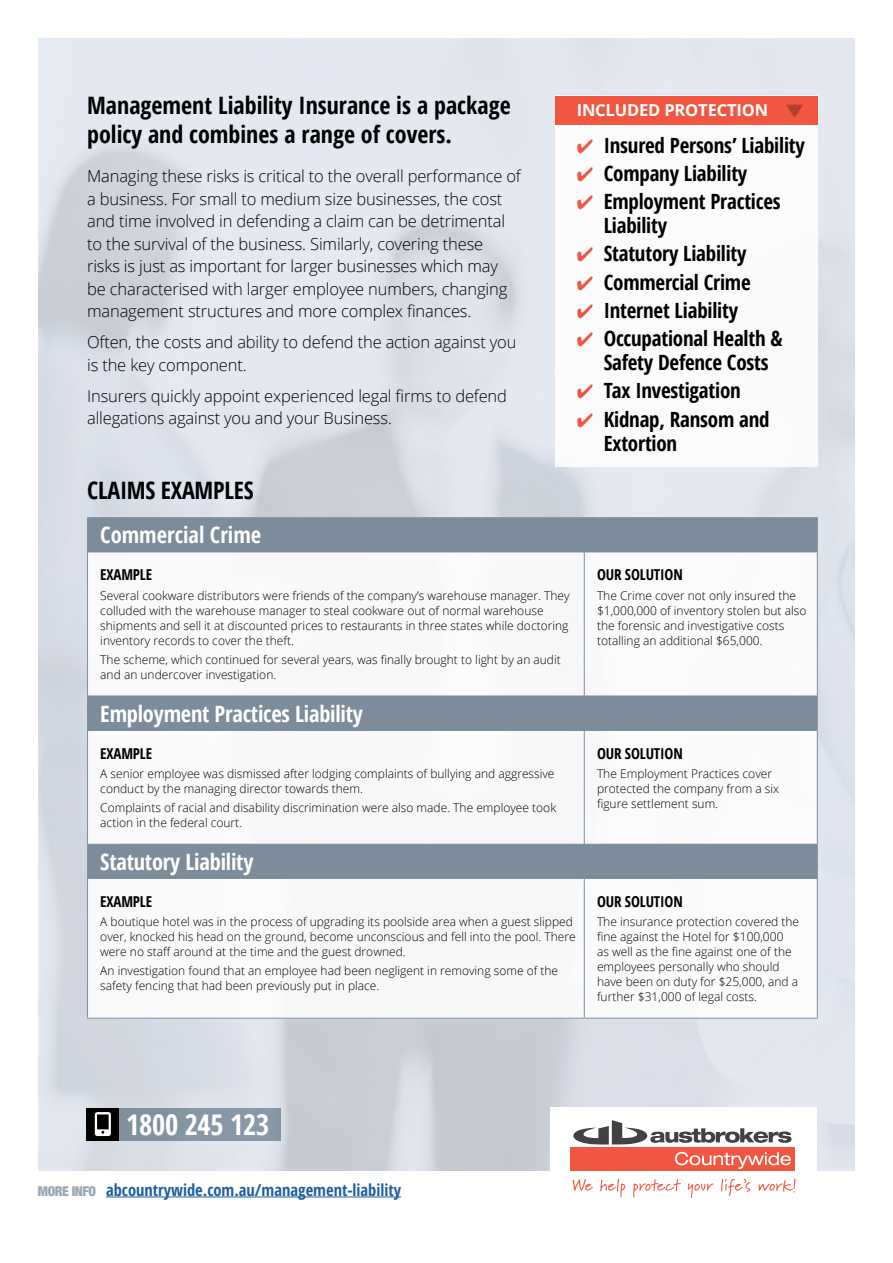
<style>
.page{position:relative;width:893px;height:1263px;background:#fff}
.page>*{position:absolute;margin:0;border:0;box-sizing:border-box;transform-origin:0 0}
.t1{font:700 condensed 28.5px "Open Sans";letter-spacing:-.01em;color:#fff}
.t2{font:700 condensed 24px/28.5px "Open Sans";color:#000}
.t3{font:700 condensed 22.5px "Open Sans";letter-spacing:-.01em;color:#fff}
.t4{font:700 condensed 21px/24px "Open Sans";letter-spacing:-.01em;color:#000}
.t5{font:300 16.5px/22.5px "Open Sans";letter-spacing:-.01em;color:#000}
.t6{font:700 condensed 16.5px "Open Sans";color:#215e9e}
.t7{font:700 16.5px "Open Sans";letter-spacing:-.01em;color:#fff}
.t8{font:700 condensed 15px "Open Sans";letter-spacing:-.01em;color:#000}
.t9{font:300 12px/15px "Open Sans";color:#000}
.s1{color:#f15641}
.s2{font-family:"Helvetica Neue";font-weight:900;font-size:13.5px;color:#99a9b3}
</style>
<div class="page">
<img style="left:38px;top:38px;width:817px;height:1132px">
<div style="left:119px;top:1108px;width:161px;height:32px;background:#8697a6"></div>
<div style="left:87px;top:522px;width:731px;height:497px;background:#fff"></div>
<div style="left:556px;top:96px;width:262px;height:371px;background:#fff"></div>
<div style="left:556px;top:96px;width:262px;height:28px;background:#f15641"></div>
<svg style="left:786px;top:105px;width:17px;height:13px"></svg>
<div style="left:550px;top:1107px;width:266px;height:83px;background:#fff"></div>
<div style="left:571px;top:1147px;width:224px;height:23px;background:#f15641"></div>
<svg style="left:573px;top:1120px;width:218px;height:24px"></svg>
<svg style="left:675px;top:1152px;width:116px;height:17px"></svg>
<svg style="left:572px;top:1179px;width:21px;height:12px"></svg>
<svg style="left:600px;top:1179px;width:25px;height:18px"></svg>
<svg style="left:758px;top:1179px;width:37px;height:13px"></svg>
<svg style="left:633px;top:1179px;width:48px;height:18px"></svg>
<svg style="left:688px;top:1183px;width:26px;height:15px"></svg>
<svg style="left:721px;top:1178px;width:29px;height:18px"></svg>
<div style="left:86px;top:1108px;width:33px;height:32px;background:#000"></div>
<svg style="left:95px;top:1112px;width:16px;height:24px"></svg>
<hr style="left:106px;top:1196px;width:295px;height:1px;background:#215e9e">
<svg style="left:88px;top:518px;width:729px;height:360px"></svg>
<div style="left:88px;top:696px;width:729px;height:34px;background:#7c8c9a"></div>
<hr style="left:87px;top:517px;width:497px;height:1px;background:#7c8c9a">
<hr style="left:87px;top:518px;width:1px;height:34px;background:#7c8c9a">
<hr style="left:584px;top:517px;width:234px;height:1px;background:#7c8c9a">
<hr style="left:817px;top:518px;width:1px;height:34px;background:#7c8c9a">
<hr style="left:87px;top:552px;width:497px;height:1px;background:#7c8c9a">
<hr style="left:87px;top:552px;width:1px;height:144px;background:#7c8c9a">
<hr style="left:584px;top:552px;width:234px;height:1px;background:#7c8c9a">
<hr style="left:584px;top:552px;width:1px;height:144px;background:#7c8c9a">
<hr style="left:817px;top:552px;width:1px;height:144px;background:#7c8c9a">
<hr style="left:87px;top:696px;width:1px;height:34px;background:#7c8c9a">
<hr style="left:817px;top:696px;width:1px;height:34px;background:#7c8c9a">
<hr style="left:87px;top:730px;width:497px;height:1px;background:#7c8c9a">
<hr style="left:87px;top:730px;width:1px;height:114px;background:#7c8c9a">
<hr style="left:584px;top:730px;width:234px;height:1px;background:#7c8c9a">
<hr style="left:584px;top:730px;width:1px;height:114px;background:#7c8c9a">
<hr style="left:817px;top:730px;width:1px;height:114px;background:#7c8c9a">
<hr style="left:87px;top:844px;width:497px;height:1px;background:#7c8c9a">
<hr style="left:87px;top:844px;width:1px;height:34px;background:#7c8c9a">
<hr style="left:584px;top:844px;width:234px;height:1px;background:#7c8c9a">
<hr style="left:817px;top:844px;width:1px;height:34px;background:#7c8c9a">
<hr style="left:87px;top:878px;width:497px;height:1px;background:#7c8c9a">
<hr style="left:87px;top:879px;width:1px;height:139px;background:#7c8c9a">
<hr style="left:584px;top:878px;width:234px;height:1px;background:#7c8c9a">
<hr style="left:584px;top:879px;width:1px;height:139px;background:#7c8c9a">
<hr style="left:817px;top:879px;width:1px;height:139px;background:#7c8c9a">
<hr style="left:87px;top:1018px;width:497px;height:1px;background:#7c8c9a">
<hr style="left:584px;top:1018px;width:234px;height:1px;background:#7c8c9a">
<h2 class="t2" style="left:87px;top:91px;width:425px">Management Liability Insurance is a package policy and combines a range of covers.</h2>
<p class="t5" style="left:87px;top:164px;width:435px">Managing these risks is critical to the overall performance of a business. For small to medium size businesses, the cost and time involved in defending a claim can be detrimental to the survival of the business. Similarly, covering these<br>risks is just as important for larger businesses which may<br>be characterised with larger employee numbers, changing management structures and more complex finances.</p>
<h3 class="t5" style="left:87px;top:330px;width:431px">Often, the costs and ability to defend the action against you is the key component.</h3>
<h3 class="t5" style="left:87px;top:384px;width:421px">Insurers quickly appoint experienced legal firms to defend allegations against you and your Business.</h3>
<h2 class="t2" style="left:87px;top:475px;width:168px">CLAIMS EXAMPLES</h2>
<h3 class="t7" style="left:577px;top:98px;width:193px">INCLUDED PROTECTION</h3>
<h3 class="t4" style="left:577px;top:133px;width:230px"><span class="s1">✔</span> Insured Persons’ Liability</h3>
<h3 class="t4" style="left:577px;top:161px;width:172px"><span class="s1">✔</span> Company Liability</h3>
<h3 class="t4" style="left:604px;top:189px;width:178px;text-indent:-27px"><span class="s1">✔</span> Employment Practices<br>Liability</h3>
<h3 class="t4" style="left:577px;top:241px;width:171px"><span class="s1">✔</span> Statutory Liability</h3>
<h3 class="t4" style="left:577px;top:270px;width:175px"><span class="s1">✔</span> Commercial Crime</h3>
<h3 class="t4" style="left:577px;top:298px;width:163px"><span class="s1">✔</span> Internet Liability</h3>
<h3 class="t4" style="left:604px;top:326px;width:180px;text-indent:-27px"><span class="s1">✔</span> Occupational Health &amp;<br>Safety Defence Costs</h3>
<h3 class="t4" style="left:577px;top:378px;width:166px"><span class="s1">✔</span> Tax Investigation</h3>
<h3 class="t4" style="left:604px;top:407px;width:167px;text-indent:-27px"><span class="s1">✔</span> Kidnap, Ransom and<br>Extortion</h3>
<h3 class="t3" style="left:100px;top:520px;width:162px">Commercial Crime</h3>
<p class="t8" style="left:100px;top:564px;width:53px">EXAMPLE</p>
<p class="t9" style="left:100px;top:587px;width:471px">Several cookware distributors were friends of the company’s warehouse manager. They colluded with the warehouse manager to steal cookware out of normal warehouse shipments and sell it at discounted prices to restaurants in three states while doctoring inventory records to cover the theft.</p>
<p class="t9" style="left:100px;top:652px;width:462px">The scheme, which continued for several years, was finally brought to light by an audit and an undercover investigation.</p>
<h3 class="t3" style="left:100px;top:698px;width:264px">Employment Practices Liability</h3>
<p class="t8" style="left:100px;top:743px;width:53px">EXAMPLE</p>
<p class="t9" style="left:100px;top:766px;width:456px">A senior employee was dismissed after lodging complaints of bullying and aggressive conduct by the managing director towards them.</p>
<p class="t9" style="left:100px;top:800px;width:457px">Complaints of racial and disability discrimination were also made. The employee took action in the federal court.</p>
<h3 class="t3" style="left:100px;top:846px;width:155px">Statutory Liability</h3>
<p class="t8" style="left:100px;top:891px;width:53px">EXAMPLE</p>
<p class="t9" style="left:100px;top:914px;width:477px">A boutique hotel was in the process of upgrading its poolside area when a guest slipped over, knocked his head on the ground, become unconscious and fell into the pool. There were no staff around at the time and the guest drowned.</p>
<p class="t9" style="left:100px;top:963px;width:459px">An investigation found that an employee had been negligent in removing some of the safety fencing that had been previously put in place.</p>
<p class="t8" style="left:597px;top:564px;width:87px">OUR SOLUTION</p>
<p class="t9" style="left:597px;top:587px;width:211px">The Crime cover not only insured the $1,000,000 of inventory stolen but also the forensic and investigative costs totalling an additional $65,000.</p>
<p class="t8" style="left:597px;top:743px;width:87px">OUR SOLUTION</p>
<p class="t9" style="left:597px;top:766px;width:184px">The Employment Practices cover protected the company from a six figure settlement sum.</p>
<p class="t8" style="left:597px;top:891px;width:87px">OUR SOLUTION</p>
<p class="t9" style="left:597px;top:914px;width:204px">The insurance protection covered the fine against the Hotel for $100,000<br>as well as the fine against one of the employees personally who should have been on duty for $25,000, and a further $31,000 of legal costs.</p>
<h1 class="t1" style="left:126px;top:1104px;width:144px">1800 245 123</h1>
<h3 class="t6" style="left:38px;top:1178px;width:365px"><span class="s2">MORE INFO</span> abcountrywide.com.au/management-liability</h3>
</div>
